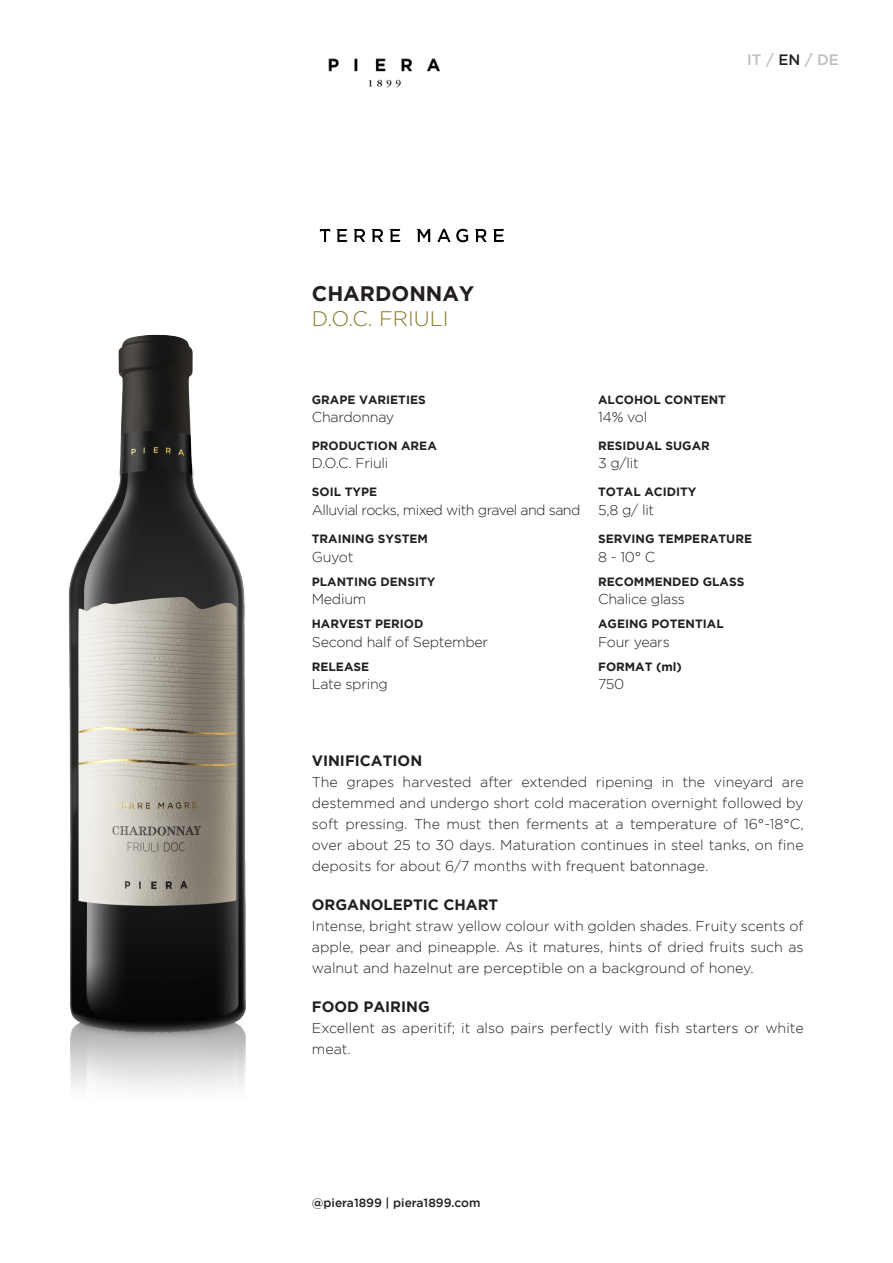
<style>
.page{position:relative;width:893px;height:1263px;background:#fff}
.page>*{position:absolute;margin:0;border:0;box-sizing:border-box;transform-origin:0 0}
.t1{font:300 21px "Gotham";color:#8b7725}
.t2{font:700 21px "Gotham";color:#231f20}
.t3{font:700 15px "Gotham";color:#231f20}
.t4{font:500 15px "Gotham";color:#bcbdc0}
.t5{font:300 14.25px/21px "Gotham";letter-spacing:-.01em;color:#231f20;text-align:justify}
.t6{font:300 14.25px "Gotham";letter-spacing:-.04em;color:#231f20}
.t7{font:700 12px "Gotham";color:#231f20}
.t8{font:500 12px "Gotham";color:#231f20}
.s1{color:#231f20}
</style>
<div class="page">
<img style="left:328px;top:58px;width:113px;height:30px">
<img style="left:319px;top:228px;width:186px;height:15px">
<img style="left:68px;top:334px;width:178px;height:754px">
<p class="t2" style="left:312px;top:281px;width:164px">CHARDONNAY</p>
<p class="t1" style="left:312px;top:307px;width:138px">D.O.C. FRIULI</p>
<p class="t4" style="left:747px;top:51px;width:93px">IT / <span class="s1">EN</span> / DE</p>
<p class="t7" style="left:312px;top:392px;width:115px">GRAPE VARIETIES</p>
<p class="t7" style="left:598px;top:392px;width:129px">ALCOHOL CONTENT</p>
<p class="t7" style="left:312px;top:438px;width:126px">PRODUCTION AREA</p>
<p class="t7" style="left:598px;top:438px;width:113px">RESIDUAL SUGAR</p>
<p class="t7" style="left:312px;top:485px;width:67px">SOIL TYPE</p>
<p class="t7" style="left:598px;top:485px;width:100px">TOTAL ACIDITY</p>
<p class="t7" style="left:312px;top:532px;width:118px">TRAINING SYSTEM</p>
<p class="t7" style="left:598px;top:532px;width:155px">SERVING TEMPERATURE</p>
<p class="t7" style="left:312px;top:575px;width:125px">PLANTING DENSITY</p>
<p class="t7" style="left:598px;top:575px;width:148px">RECOMMENDED GLASS</p>
<p class="t7" style="left:312px;top:617px;width:113px">HARVEST PERIOD</p>
<p class="t7" style="left:598px;top:617px;width:127px">AGEING POTENTIAL</p>
<p class="t7" style="left:312px;top:660px;width:59px">RELEASE</p>
<p class="t7" style="left:598px;top:660px;width:85px">FORMAT (ml)</p>
<p class="t5" style="left:312px;top:406px;width:84px">Chardonnay</p>
<p class="t5" style="left:598px;top:406px;width:51px">14% vol</p>
<p class="t5" style="left:312px;top:453px;width:78px">D.O.C. Friuli</p>
<p class="t5" style="left:598px;top:453px;width:42px">3 g/lit</p>
<p class="t6" style="left:312px;top:502px;width:270px">Alluvial rocks, mixed with gravel and sand</p>
<p class="t5" style="left:598px;top:499px;width:58px">5,8 g/ lit</p>
<p class="t5" style="left:312px;top:546px;width:43px">Guyot</p>
<p class="t5" style="left:598px;top:546px;width:59px">8 - 10° C</p>
<p class="t5" style="left:312px;top:589px;width:56px">Medium</p>
<p class="t5" style="left:598px;top:589px;width:88px">Chalice glass</p>
<p class="t5" style="left:312px;top:631px;width:178px">Second half of September</p>
<p class="t5" style="left:598px;top:631px;width:73px">Four years</p>
<p class="t5" style="left:312px;top:674px;width:78px">Late spring</p>
<p class="t5" style="left:598px;top:674px;width:28px">750</p>
<p class="t3" style="left:312px;top:752px;width:112px">VINIFICATION</p>
<p class="t5" style="left:312px;top:771px;width:493px">The grapes harvested after extended ripening in the vineyard are destemmed and undergo short cold maceration overnight followed by soft pressing. The must then ferments at a temperature of 16°-18°C, over about 25 to 30 days. Maturation continues in steel tanks, on fine deposits for about 6/7 months with frequent batonnage.</p>
<p class="t3" style="left:312px;top:896px;width:188px">ORGANOLEPTIC CHART</p>
<p class="t5" style="left:312px;top:915px;width:493px">Intense, bright straw yellow colour with golden shades. Fruity scents of apple, pear and pineapple. As it matures, hints of dried fruits such as walnut and hazelnut are perceptible on a background of honey.</p>
<p class="t3" style="left:312px;top:998px;width:119px">FOOD PAIRING</p>
<p class="t5" style="left:312px;top:1018px;width:493px">Excellent as aperitif; it also pairs perfectly with fish starters or white meat.</p>
<p class="t8" style="left:312px;top:1195px;width:170px">@piera1899 | piera1899.com</p>
</div>
